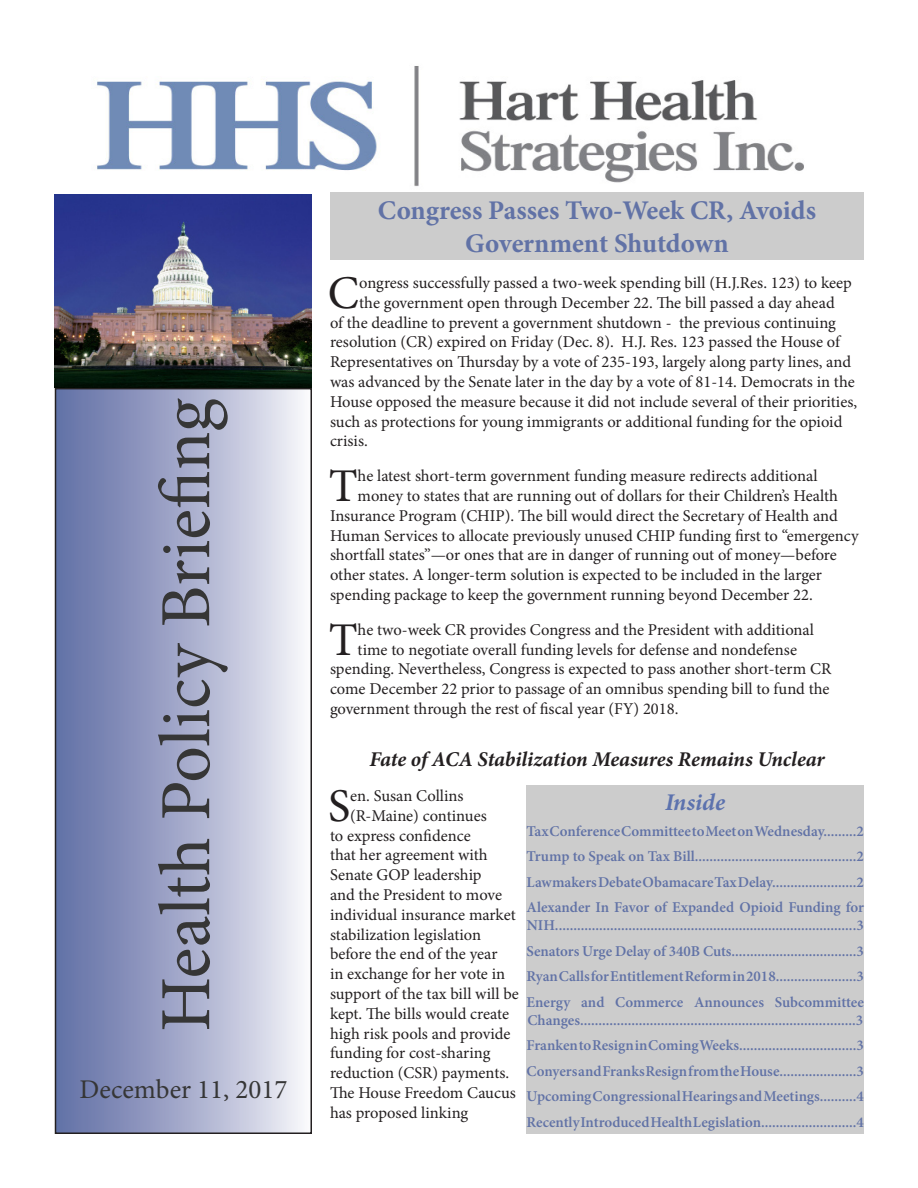
<style>
.page{position:relative;width:918px;height:1188px;background:#fff}
.page>*{position:absolute;margin:0;border:0;box-sizing:border-box;transform-origin:0 0}
.t1{font:72px "Minion Pro";color:#363636}
.t2{font:46.95px "Minion Pro";color:#231f20}
.t3{font:700 27px/32.4px "Minion Pro";letter-spacing:-.005em;color:#6172a6;text-align:center}
.t4{font:27px "Minion Pro";color:#363636}
.t5{font:italic 700 24px "Minion Pro";letter-spacing:.005em;color:#5c72ae}
.t6{font:italic 700 21px "Minion Pro";letter-spacing:-.005em;color:#231f20}
.t7{font:16.5px "Minion Pro";color:#231f20}
.t8{font:600 15px/18px "Minion Pro";color:#6172a6}
</style>
<div class="page">
<div style="left:56px;top:389px;width:255px;height:744px;background:linear-gradient(to right,#5c6aa3,#f4f3f8)"></div>
<div style="left:55px;top:388px;width:257px;height:746px;border:2px solid #231f20"></div>
<div style="left:526px;top:785px;width:338px;height:349px;background:#ccc"></div>
<img style="left:97px;top:66px;width:707px;height:121px">
<div style="left:330px;top:192px;width:534px;height:67px;background:#ccc"></div>
<img style="left:54px;top:194px;width:258px;height:194px">
<p class="t1" style="left:138px;top:1032px;width:635px;rotate:-90deg">Health Policy Briefing</p>
<p class="t4" style="left:79px;top:1071px;width:209px">December 11, 2017</p>
<p class="t3" style="left:378px;top:194px;width:440px">Congress Passes Two-Week CR, Avoids<br>Government Shutdown</p>
<p class="t2" style="left:328px;top:261px;width:33px">C</p>
<p class="t7" style="left:359px;top:272px;width:494px">ongress successfully passed a two-week spending bill (H.J.Res. 123) to keep</p>
<p class="t7" style="left:359px;top:291px;width:477px">the government open through December 22. The bill passed a day ahead</p>
<p class="t7" style="left:330px;top:311px;width:507px">of the deadline to prevent a government shutdown - the previous continuing</p>
<p class="t7" style="left:330px;top:331px;width:512px">resolution (CR) expired on Friday (Dec. 8). H.J. Res. 123 passed the House of</p>
<p class="t7" style="left:330px;top:351px;width:523px">Representatives on Thursday by a vote of 235-193, largely along party lines, and</p>
<p class="t7" style="left:330px;top:371px;width:526px">was advanced by the Senate later in the day by a vote of 81-14. Democrats in the</p>
<p class="t7" style="left:330px;top:390px;width:529px">House opposed the measure because it did not include several of their priorities,</p>
<p class="t7" style="left:330px;top:410px;width:514px">such as protections for young immigrants or additional funding for the opioid</p>
<p class="t7" style="left:330px;top:430px;width:39px">crisis.</p>
<p class="t2" style="left:329px;top:455px;width:30px">T</p>
<p class="t7" style="left:358px;top:465px;width:461px">he latest short-term government funding measure redirects additional</p>
<p class="t7" style="left:358px;top:485px;width:482px">money to states that are running out of dollars for their Children’s Health</p>
<p class="t7" style="left:330px;top:504px;width:509px">Insurance Program (CHIP). The bill would direct the Secretary of Health and</p>
<p class="t7" style="left:330px;top:524px;width:530px">Human Services to allocate previously unused CHIP funding first to “emergency</p>
<p class="t7" style="left:330px;top:544px;width:508px">shortfall states”—or ones that are in danger of running out of money—before</p>
<p class="t7" style="left:330px;top:564px;width:494px">other states. A longer-term solution is expected to be included in the larger</p>
<p class="t7" style="left:330px;top:584px;width:484px">spending package to keep the government running beyond December 22.</p>
<p class="t2" style="left:329px;top:608px;width:30px">T</p>
<p class="t7" style="left:358px;top:618px;width:458px">he two-week CR provides Congress and the President with additional</p>
<p class="t7" style="left:358px;top:638px;width:441px">time to negotiate overall funding levels for defense and nondefense</p>
<p class="t7" style="left:330px;top:658px;width:503px">spending. Nevertheless, Congress is expected to pass another short-term CR</p>
<p class="t7" style="left:330px;top:678px;width:501px">come December 22 prior to passage of an omnibus spending bill to fund the</p>
<p class="t7" style="left:330px;top:698px;width:350px">government through the rest of fiscal year (FY) 2018.</p>
<p class="t6" style="left:369px;top:745px;width:457px">Fate of ACA Stabilization Measures Remains Unclear</p>
<p class="t2" style="left:328px;top:774px;width:24px">S</p>
<p class="t7" style="left:350px;top:785px;width:115px">en. Susan Collins</p>
<p class="t7" style="left:350px;top:805px;width:138px">(R-Maine) continues</p>
<p class="t7" style="left:330px;top:824px;width:142px">to express confidence</p>
<p class="t7" style="left:330px;top:844px;width:159px">that her agreement with</p>
<p class="t7" style="left:330px;top:864px;width:153px">Senate GOP leadership</p>
<p class="t7" style="left:330px;top:884px;width:174px">and the President to move</p>
<p class="t7" style="left:330px;top:904px;width:187px">individual insurance market</p>
<p class="t7" style="left:330px;top:923px;width:153px">stabilization legislation</p>
<p class="t7" style="left:330px;top:943px;width:169px">before the end of the year</p>
<p class="t7" style="left:330px;top:963px;width:177px">in exchange for her vote in</p>
<p class="t7" style="left:330px;top:983px;width:190px">support of the tax bill will be</p>
<p class="t7" style="left:330px;top:1003px;width:181px">kept. The bills would create</p>
<p class="t7" style="left:330px;top:1022px;width:182px">high risk pools and provide</p>
<p class="t7" style="left:330px;top:1042px;width:162px">funding for cost-sharing</p>
<p class="t7" style="left:330px;top:1062px;width:181px">reduction (CSR) payments.</p>
<p class="t7" style="left:330px;top:1082px;width:187px">The House Freedom Caucus</p>
<p class="t7" style="left:330px;top:1102px;width:140px">has proposed linking</p>
<p class="t5" style="left:665px;top:785px;width:61px">Inside</p>
<p class="t8" style="left:526px;top:822px;width:339px">Tax Conference Committee to Meet on Wednesday.........2</p>
<p class="t8" style="left:527px;top:847px;width:339px">Trump to Speak on Tax Bill............................................2</p>
<p class="t8" style="left:526px;top:873px;width:339px">Lawmakers Debate Obamacare Tax Delay.......................2</p>
<p class="t8" style="left:526px;top:898px;width:339px">Alexander In Favor of Expanded Opioid Funding for<br>NIH..................................................................................3</p>
<p class="t8" style="left:526px;top:942px;width:339px">Senators Urge Delay of 340B Cuts..................................3</p>
<p class="t8" style="left:526px;top:967px;width:339px">Ryan Calls for Entitlement Reform in 2018......................3</p>
<p class="t8" style="left:526px;top:993px;width:339px">Energy and Commerce Announces Subcommittee<br>Changes...........................................................................3</p>
<p class="t8" style="left:526px;top:1036px;width:339px">Franken to Resign in Coming Weeks................................3</p>
<p class="t8" style="left:526px;top:1062px;width:339px">Conyers and Franks Resign from the House.....................3</p>
<p class="t8" style="left:526px;top:1087px;width:339px">Upcoming Congressional Hearings and Meetings..........4</p>
<p class="t8" style="left:526px;top:1113px;width:339px">Recently Introduced Health Legislation..........................4</p>
</div>
